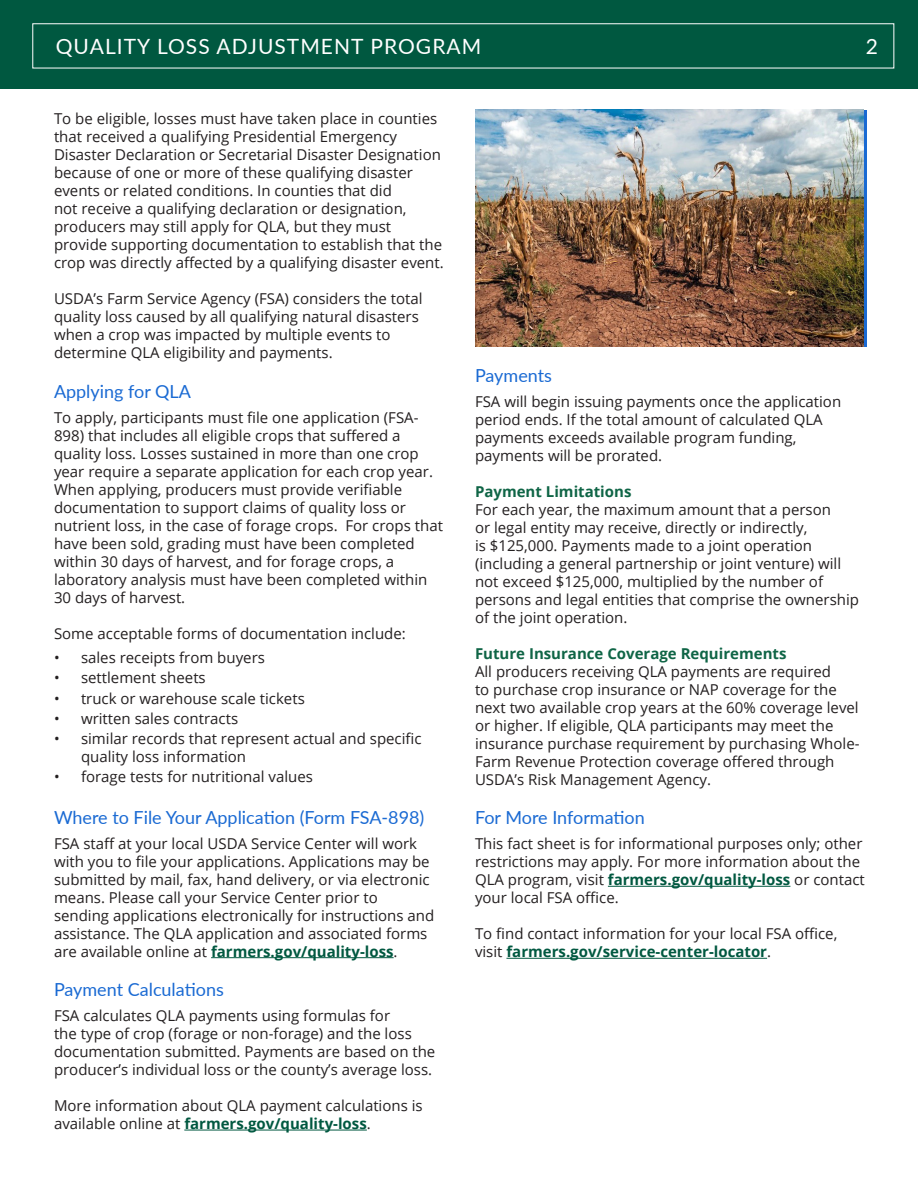
<style>
.page{position:relative;width:918px;height:1188px;background:#fff}
.page>*{position:absolute;margin:0;border:0;box-sizing:border-box;transform-origin:0 0}
.Subheader_1{font:21px "Lato";letter-spacing:.05em;color:#fff}
.Subheader_1-2{font:18px "Lato";color:#1a6ad3}
.Body_Style{font:15px/18px "Open Sans";color:#231f20}
.Sub_Subheader{font:700 15px "Open Sans";color:#0f6546}
.s1{font-weight:700;color:#005840}
</style>
<div class="page">
<div style="left:0;top:0;width:918px;height:89px;background:#005840"></div>
<hr style="left:608px;top:886px;width:182px;height:1px;background:#005840">
<hr style="left:506px;top:958px;width:261px;height:1px;background:#005840">
<hr style="left:211px;top:957px;width:183px;height:1px;background:#005840">
<hr style="left:184px;top:1130px;width:183px;height:1px;background:#005840">
<img style="left:475px;top:110px;width:389px;height:236px">
<p class="Subheader_1" style="left:56px;top:31px;width:427px">QUALITY LOSS ADJUSTMENT PROGRAM</p>
<p class="Subheader_1" style="left:866px;top:31px;width:14px">2</p>
<p class="Body_Style" style="left:54px;top:109px;width:391px">To be eligible, losses must have taken place in counties that received a qualifying Presidential Emergency Disaster Declaration or Secretarial Disaster Designation because of one or more of these qualifying disaster events or related conditions. In counties that did<br>not receive a qualifying declaration or designation, producers may still apply for QLA, but they must provide supporting documentation to establish that the crop was directly affected by a qualifying disaster event.</p>
<p class="Body_Style" style="left:54px;top:289px;width:370px">USDA’s Farm Service Agency (FSA) considers the total quality loss caused by all qualifying natural disasters when a crop was impacted by multiple events to determine QLA eligibility and payments.</p>
<p class="Subheader_1-2" style="left:54px;top:378px;width:139px">Applying for QLA</p>
<p class="Body_Style" style="left:54px;top:408px;width:380px">To apply, participants must file one application (FSA-898) that includes all eligible crops that suffered a quality loss. Losses sustained in more than one crop year require a separate application for each crop year.</p>
<p class="Body_Style" style="left:54px;top:480px;width:391px">When applying, producers must provide verifiable documentation to support claims of quality loss or nutrient loss, in the case of forage crops. For crops that have been sold, grading must have been completed within 30 days of harvest, and for forage crops, a laboratory analysis must have been completed within 30 days of harvest.</p>
<p class="Body_Style" style="left:54px;top:624px;width:353px">Some acceptable forms of documentation include:</p>
<p class="Body_Style" style="left:54px;top:648px;width:212px">• sales receipts from buyers</p>
<p class="Body_Style" style="left:54px;top:669px;width:153px">• settlement sheets</p>
<p class="Body_Style" style="left:54px;top:689px;width:252px">• truck or warehouse scale tickets</p>
<p class="Body_Style" style="left:54px;top:709px;width:186px">• written sales contracts</p>
<p class="Body_Style" style="left:81px;top:729px;width:342px;text-indent:-27px">• similar records that represent actual and specific quality loss information</p>
<p class="Body_Style" style="left:54px;top:767px;width:260px">• forage tests for nutritional values</p>
<p class="Subheader_1-2" style="left:54px;top:804px;width:372px">Where to File Your Application (Form FSA-898)</p>
<p class="Body_Style" style="left:54px;top:834px;width:382px">FSA staff at your local USDA Service Center will work with you to file your applications. Applications may be submitted by mail, fax, hand delivery, or via electronic means. Please call your Service Center prior to sending applications electronically for instructions and assistance. The QLA application and associated forms are available online at <span class="s1">farmers.gov/quality-loss</span>.</p>
<p class="Subheader_1-2" style="left:54px;top:977px;width:171px">Payment Calculations</p>
<p class="Body_Style" style="left:54px;top:1006px;width:383px">FSA calculates QLA payments using formulas for<br>the type of crop (forage or non-forage) and the loss documentation submitted. Payments are based on the producer’s individual loss or the county’s average loss.</p>
<p class="Body_Style" style="left:54px;top:1096px;width:370px">More information about QLA payment calculations is available online at <span class="s1">farmers.gov/quality-loss</span>.</p>
<p class="Subheader_1-2" style="left:475px;top:363px;width:78px">Payments</p>
<p class="Body_Style" style="left:475px;top:392px;width:368px">FSA will begin issuing payments once the application period ends. If the total amount of calculated QLA payments exceeds available program funding, payments will be prorated.</p>
<p class="Sub_Subheader" style="left:475px;top:481px;width:158px">Payment Limitations</p>
<p class="Body_Style" style="left:475px;top:500px;width:386px">For each year, the maximum amount that a person<br>or legal entity may receive, directly or indirectly,<br>is $125,000. Payments made to a joint operation (including a general partnership or joint venture) will not exceed $125,000, multiplied by the number of persons and legal entities that comprise the ownership of the joint operation.</p>
<p class="Sub_Subheader" style="left:475px;top:643px;width:313px">Future Insurance Coverage Requirements</p>
<p class="Body_Style" style="left:475px;top:662px;width:386px">All producers receiving QLA payments are required<br>to purchase crop insurance or NAP coverage for the next two available crop years at the 60% coverage level or higher. If eligible, QLA participants may meet the insurance purchase requirement by purchasing Whole-Farm Revenue Protection coverage offered through USDA’s Risk Management Agency.</p>
<p class="Subheader_1-2" style="left:475px;top:805px;width:171px">For More Information</p>
<p class="Body_Style" style="left:475px;top:834px;width:391px">This fact sheet is for informational purposes only; other restrictions may apply. For more information about the QLA program, visit <span class="s1">farmers.gov/quality-loss</span> or contact your local FSA office.</p>
<p class="Body_Style" style="left:475px;top:924px;width:364px">To find contact information for your local FSA office, visit <span class="s1">farmers.gov/service-center-locator</span>.</p>
</div>
